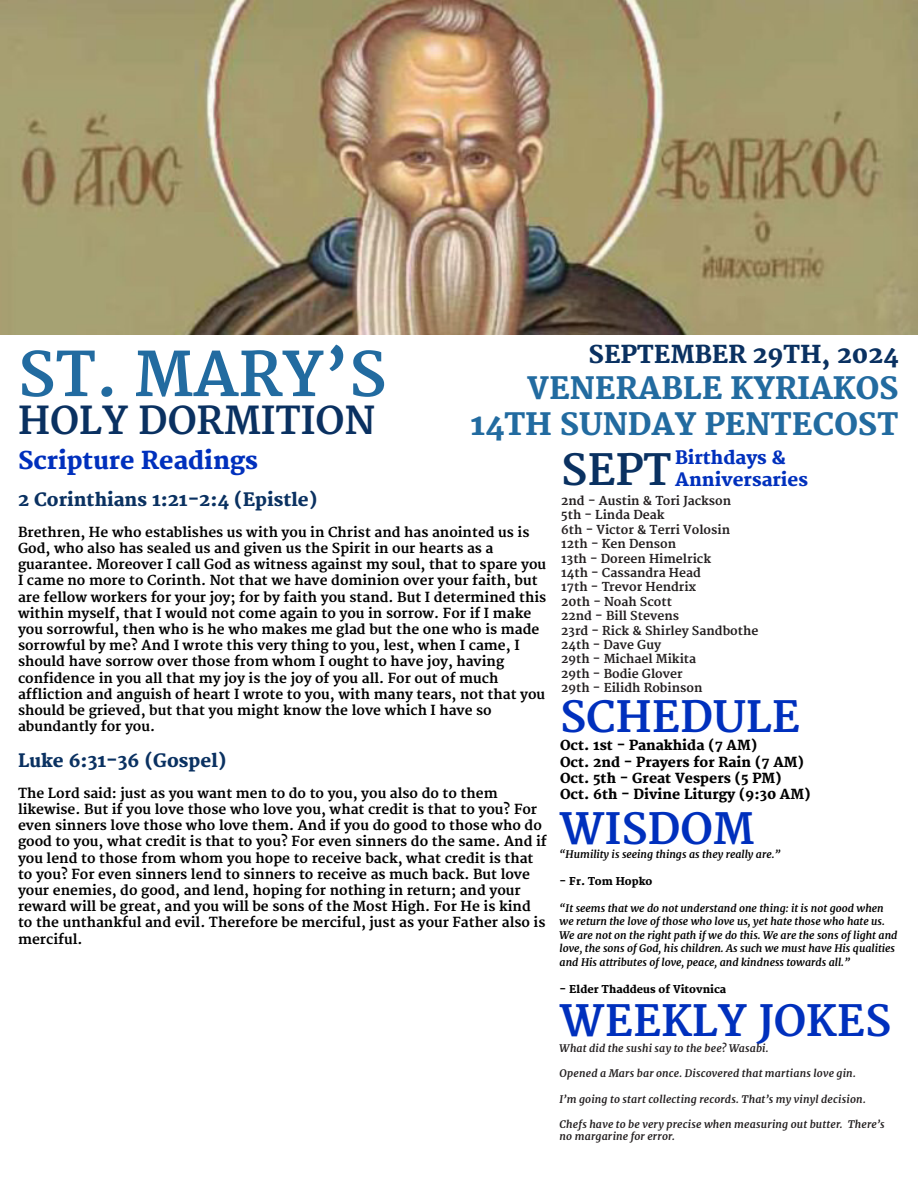
<style>
.page{position:relative;width:918px;height:1188px;background:#fff}
.page>*{position:absolute;margin:0;border:0;box-sizing:border-box;transform-origin:0 0}
.t1{font:700 60px "Merriweather";color:#226ba0}
.t2{font:700 42px "Merriweather";color:#0030bd}
.t3{font:700 42px "Merriweather";color:#0a3161}
.t4{font:700 37.5px "Merriweather";color:#0a3161}
.t5{font:800 30px "Merriweather";color:#226ba0}
.t6{font:800 24px "Merriweather";color:#0a3161}
.t7{font:800 24px "Merriweather";color:#0030bd}
.t8{font:800 18px "Merriweather";color:#0a3161}
.t9{font:800 18px "Merriweather";color:#0030bd}
.t10{font:700 13.5px/16.2px "Merriweather";color:#000}
.t11{font:800 13.5px "Merriweather";color:#000}
.t12{font:700 12px "Merriweather";color:#231f20}
.t13{font:italic 700 10.5px/13.5px "Merriweather";color:#000}
.t14{font:italic 700 10.5px/12.6px "Merriweather";letter-spacing:.015em;color:#231f20}
.t15{font:800 10.5px "Merriweather";color:#000}
</style>
<div class="page">
<img style="left:0;top:0;width:918px;height:335px">
<p class="t1" style="left:18px;top:340px;width:370px">ST. MARY’S</p>
<p class="t4" style="left:18px;top:398px;width:359px">HOLY DORMITION</p>
<p class="t6" style="left:589px;top:341px;width:311px">SEPTEMBER 29TH, 2024</p>
<p class="t5" style="left:527px;top:371px;width:373px">VENERABLE KYRIAKOS</p>
<p class="t5" style="left:471px;top:407px;width:429px">14TH SUNDAY PENTECOST</p>
<p class="t7" style="left:18px;top:446px;width:242px">Scripture Readings</p>
<p class="t8" style="left:18px;top:489px;width:301px">2 Corinthians 1:21-2:4 (Epistle)</p>
<p class="t10" style="left:18px;top:524px;width:513px">Brethren, He who establishes us with you in Christ and has anointed us is<br>God, who also has sealed us and given us the Spirit in our hearts as a</p>
<p class="t10" style="left:18px;top:557px;width:530px">guarantee. Moreover I call God as witness against my soul, that to spare you I came no more to Corinth. Not that we have dominion over your faith, but are fellow workers for your joy; for by faith you stand. But I determined this within myself, that I would not come again to you in sorrow. For if I make you sorrowful, then who is he who makes me glad but the one who is made sorrowful by me? And I wrote this very thing to you, lest, when I came, I should have sorrow over those from whom I ought to have joy, having</p>
<p class="t10" style="left:18px;top:670px;width:482px">confidence in you all that my joy is the joy of you all. For out of much</p>
<p class="t10" style="left:18px;top:686px;width:529px">affliction and anguish of heart I wrote to you, with many tears, not that you should be grieved, but that you might know the love which I have so</p>
<p class="t10" style="left:18px;top:719px;width:139px">abundantly for you.</p>
<p class="t8" style="left:18px;top:750px;width:210px">Luke 6:31-36 (Gospel)</p>
<p class="t10" style="left:18px;top:785px;width:481px">The Lord said: just as you want men to do to you, you also do to them</p>
<p class="t10" style="left:18px;top:802px;width:530px">likewise. But if you love those who love you, what credit is that to you? For even sinners love those who love them. And if you do good to those who do good to you, what credit is that to you? For even sinners do the same. And if you lend to those from whom you hope to receive back, what credit is that to you? For even sinners lend to sinners to receive as much back. But love your enemies, do good, and lend, hoping for nothing in return; and your reward will be great, and you will be sons of the Most High. For He is kind to the unthankful and evil. Therefore be merciful, just as your Father also is merciful.</p>
<p class="t3" style="left:561px;top:446px;width:112px">SEPT</p>
<p class="t9" style="left:675px;top:448px;width:112px">Birthdays &amp;</p>
<p class="t9" style="left:675px;top:469px;width:135px">Anniversaries</p>
<p class="t12" style="left:561px;top:494px;width:171px">2nd - Austin &amp; Tori Jackson</p>
<p class="t12" style="left:561px;top:508px;width:105px">5th - Linda Deak</p>
<p class="t12" style="left:561px;top:523px;width:170px">6th - Victor &amp; Terri Volosin</p>
<p class="t12" style="left:561px;top:537px;width:116px">12th - Ken Denson</p>
<p class="t12" style="left:561px;top:551px;width:151px">13th - Doreen Himelrick</p>
<p class="t12" style="left:561px;top:566px;width:141px">14th - Cassandra Head</p>
<p class="t12" style="left:561px;top:580px;width:136px">17th - Trevor Hendrix</p>
<p class="t12" style="left:561px;top:595px;width:112px">20th - Noah Scott</p>
<p class="t12" style="left:561px;top:609px;width:119px">22nd - Bill Stevens</p>
<p class="t12" style="left:561px;top:623px;width:199px">23rd - Rick &amp; Shirley Sandbothe</p>
<p class="t12" style="left:561px;top:638px;width:101px">24th - Dave Guy</p>
<p class="t12" style="left:561px;top:652px;width:136px">29th - Michael Mikita</p>
<p class="t12" style="left:561px;top:667px;width:123px">29th - Bodie Glover</p>
<p class="t12" style="left:561px;top:681px;width:143px">29th - Eilidh Robinson</p>
<p class="t2" style="left:560px;top:692px;width:242px">SCHEDULE</p>
<p class="t11" style="left:560px;top:738px;width:199px">Oct. 1st - Panakhida (7 AM)</p>
<p class="t11" style="left:560px;top:754px;width:246px">Oct. 2nd - Prayers for Rain (7 AM)</p>
<p class="t11" style="left:560px;top:770px;width:223px">Oct. 5th - Great Vespers (5 PM)</p>
<p class="t11" style="left:560px;top:786px;width:252px">Oct. 6th - Divine Liturgy (9:30 AM)</p>
<p class="t2" style="left:560px;top:805px;width:196px">WISDOM</p>
<p class="t13" style="left:560px;top:847px;width:222px">“Humility is seeing things as they really are.”</p>
<p class="t15" style="left:560px;top:875px;width:94px">- Fr. Tom Hopko</p>
<p class="t13" style="left:560px;top:901px;width:339px">“It seems that we do not understand one thing: it is not good when we return the love of those who love us, yet hate those who hate us.<br>We are not on the right path if we do this. We are the sons of light and love, the sons of God, his children. As such we must have His qualities and His attributes of love, peace, and kindness towards all.”</p>
<p class="t15" style="left:560px;top:983px;width:168px">- Elder Thaddeus of Vitovnica</p>
<p class="t2" style="left:560px;top:997px;width:333px">WEEKLY JOKES</p>
<p class="t14" style="left:560px;top:1042px;width:211px">What did the sushi say to the bee? Wasabi.</p>
<p class="t14" style="left:560px;top:1067px;width:298px">Opened a Mars bar once. Discovered that martians love gin.</p>
<p class="t14" style="left:560px;top:1093px;width:308px">I’m going to start collecting records. That’s my vinyl decision.</p>
<p class="t14" style="left:560px;top:1118px;width:327px">Chefs have to be very precise when measuring out butter. There’s no margarine for error.</p>
</div>
